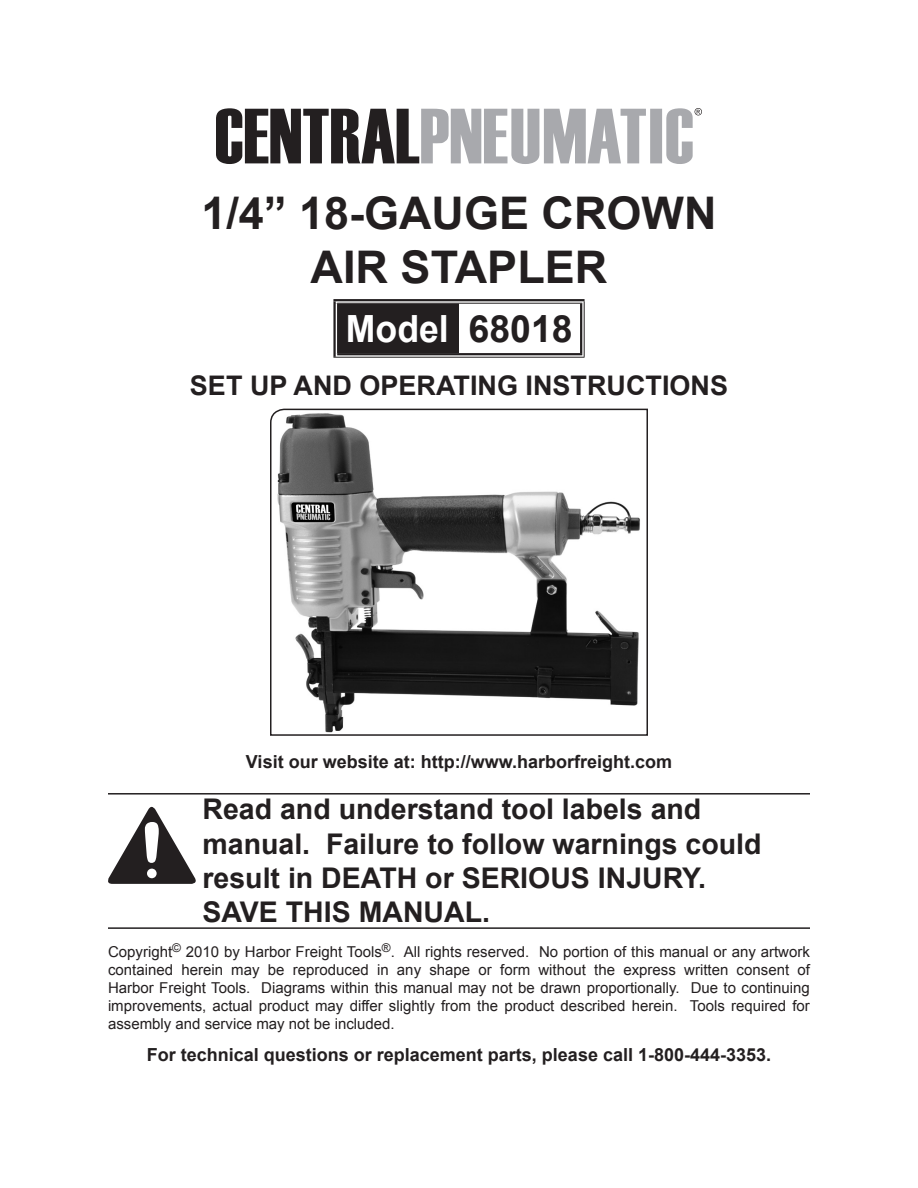
<style>
.page{position:relative;width:918px;height:1188px;background:#fff}
.page>*{position:absolute;margin:0;border:0;box-sizing:border-box;transform-origin:0 0}
.t1{font:700 45px/54px "Arial";color:#231f20;text-align:center}
.t2{font:700 37.5px "Arial";color:#fff;scale:.95 1}
.t3{font:700 37.5px "Arial";color:#231f20}
.t4{font:700 28.5px/34.2px "Arial";color:#231f20}
.t5{font:700 27px "Arial";color:#231f20}
.t6{font:700 18px "Arial";color:#231f20}
.t7{font:15px/18px "Arial";color:#231f20;text-align:justify}
</style>
<div class="page">
<hr style="left:108px;top:793px;width:702px;height:2px;background:#231f20">
<hr style="left:108px;top:927px;width:702px;height:2px;background:#231f20">
<svg style="left:216px;top:108px;width:486px;height:56px"></svg>
<div style="left:336px;top:301px;width:123px;height:54px;background:#231f20"></div>
<div style="left:333px;top:299px;width:126px;height:5px;background:#b9b8b8"></div>
<div style="left:333px;top:304px;width:5px;height:49px;background:#fff"></div>
<div style="left:459px;top:299px;width:126px;height:5px;background:#b6b5b5"></div>
<div style="left:580px;top:304px;width:5px;height:49px;background:#b9b8b8"></div>
<div style="left:333px;top:353px;width:126px;height:5px;background:#bebdbd"></div>
<div style="left:459px;top:353px;width:126px;height:5px;background:#b9b8b8"></div>
<hr style="left:333px;top:299px;width:126px;height:2px;background:#231f20">
<hr style="left:337px;top:303px;width:122px;height:1px;background:#231f20">
<hr style="left:333px;top:301px;width:3px;height:56px;background:#231f20">
<hr style="left:337px;top:304px;width:1px;height:49px;background:#231f20">
<hr style="left:459px;top:299px;width:126px;height:2px;background:#231f20">
<hr style="left:459px;top:303px;width:123px;height:1px;background:#231f20">
<hr style="left:580px;top:304px;width:2px;height:49px;background:#231f20">
<hr style="left:584px;top:301px;width:1px;height:56px;background:#231f20">
<hr style="left:337px;top:353px;width:122px;height:2px;background:#231f20">
<hr style="left:333px;top:357px;width:126px;height:1px;background:#231f20">
<hr style="left:459px;top:353px;width:123px;height:2px;background:#231f20">
<hr style="left:459px;top:357px;width:126px;height:1px;background:#231f20">
<svg style="left:270px;top:408px;width:378px;height:328px"></svg>
<svg style="left:108px;top:806px;width:88px;height:78px"></svg>
<p class="t1" style="left:201px;top:187px;width:517px">1/4” 18-GAUGE CROWN<br>AIR STAPLER</p>
<p class="t2" style="left:346px;top:304px;width:110px">Model</p>
<p class="t3" style="left:469px;top:304px;width:106px">68018</p>
<p class="t5" style="left:190px;top:367px;width:540px">SET UP AND OPERATING INSTRUCTIONS</p>
<p class="t6" style="left:246px;top:750px;width:428px">Visit our website at: http://www.harborfreight.com</p>
<p class="t4" style="left:202px;top:793px;width:561px">Read and understand tool labels and manual. Failure to follow warnings could result in DEATH or SERIOUS INJURY.<br>SAVE THIS MANUAL.</p>
<p class="t7" style="left:108px;top:943px;width:703px">Copyright<sup>©</sup> 2010 by Harbor Freight Tools<sup>®</sup>. All rights reserved. No portion of this manual or any artwork contained herein may be reproduced in any shape or form without the express written consent of Harbor Freight Tools. Diagrams within this manual may not be drawn proportionally. Due to continuing improvements, actual product may differ slightly from the product described herein. Tools required for assembly and service may not be included.</p>
<p class="t6" style="left:147px;top:1043px;width:626px">For technical questions or replacement parts, please call 1‑800‑444‑3353.</p>
</div>
